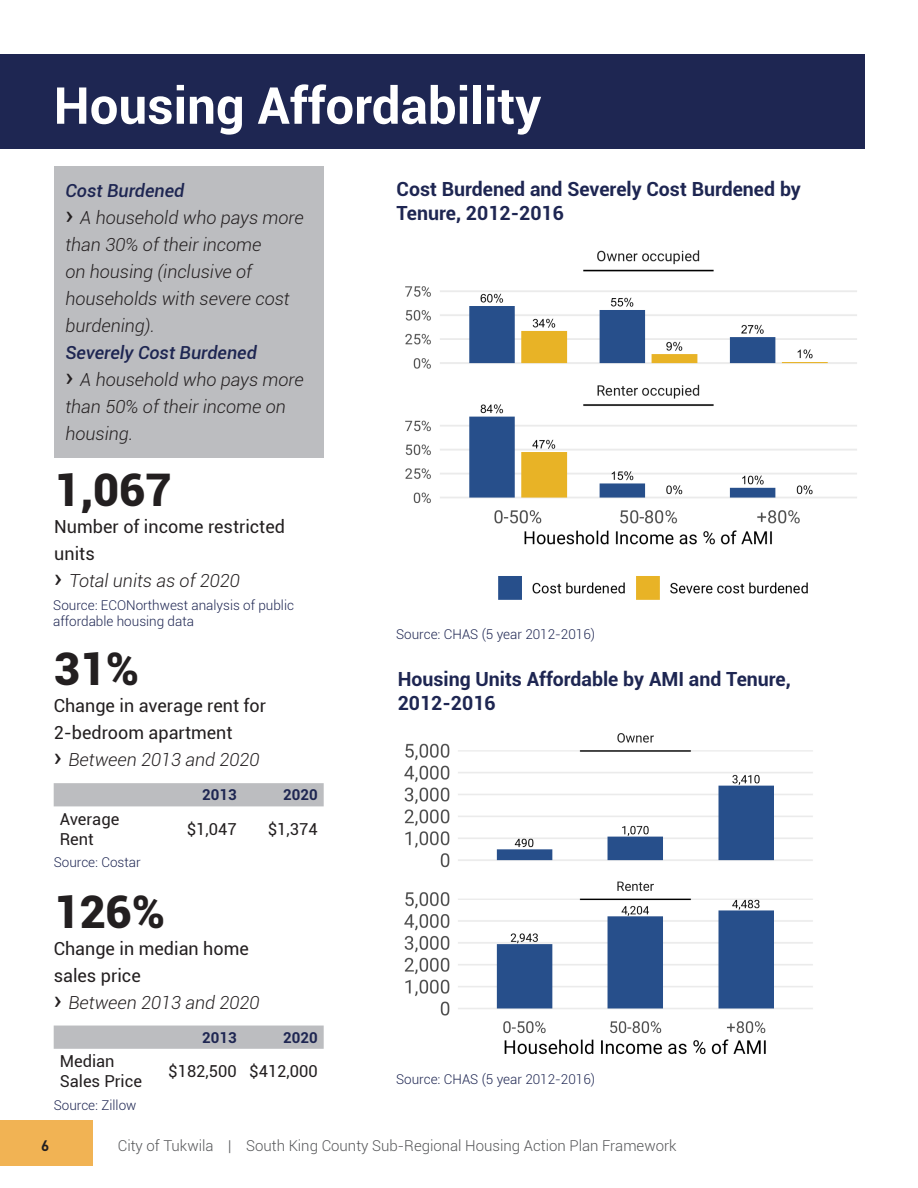
<style>
.page{position:relative;width:918px;height:1188px;background:#fff}
.page>*{position:absolute;margin:0;border:0;box-sizing:border-box;transform-origin:0 0}
.Heading_Title{font:700 51px "Roboto";color:#fff}
.Large_Number_Call_Ou{font:900 45px "Roboto";color:#231f20}
.Document_Header{font:700 19.5px "Roboto";color:#1e2652}
.Large_Number_Call_Ou-2{font:italic 300 18px/27px "Roboto";color:#231f20}
.Large_Number_Call_Ou-3{font:18px/27px "Roboto";color:#231f20}
.Large_Number_Call_Ou-4{font:italic 500 18px "Roboto";color:#1e2652}
.t1{font:16.5px/19.8px "Roboto";color:#231f20}
.t2{font:300 15px "Roboto";color:#57585a}
.t3{font:700 15px "Roboto";color:#1e2652}
.t4{font:700 15px "DIN Pro";color:#231f20}
.Document_Header-2{font:300 13.5px/16.2px "Roboto";color:#1e2652}
.s1{font-weight:400;font-style:normal;font-size:27px}
</style>
<div class="page">
<div style="left:0;top:1120px;width:93px;height:46px;background:#f1b354"></div>
<img style="left:405px;top:250px;width:452px;height:350px">
<img style="left:404px;top:733px;width:409px;height:322px">
<div style="left:54px;top:783px;width:270px;height:23px;background:#bcbdc0"></div>
<div style="left:54px;top:1026px;width:270px;height:23px;background:#bcbdc0"></div>
<div style="left:0;top:54px;width:864px;height:94px;background:#1e2652"></div>
<div style="left:54px;top:166px;width:270px;height:291px;background:#bcbdc0"></div>
<p class="Heading_Title" style="left:54px;top:70px;width:489px">Housing Affordability</p>
<p class="Large_Number_Call_Ou-4" style="left:65px;top:178px;width:120px">Cost Burdened</p>
<p class="Large_Number_Call_Ou-2" style="left:65px;top:203px;width:240px"><span class="s1">›</span> A household who pays more than 30% of their income<br>on housing (inclusive of households with severe cost burdening).</p>
<p class="Large_Number_Call_Ou-4" style="left:65px;top:340px;width:193px">Severely Cost Burdened</p>
<p class="Large_Number_Call_Ou-2" style="left:65px;top:365px;width:240px"><span class="s1">›</span> A household who pays more than 50% of their income on housing.</p>
<p class="Large_Number_Call_Ou" style="left:54px;top:458px;width:119px">1,067</p>
<p class="Large_Number_Call_Ou-3" style="left:54px;top:512px;width:232px">Number of income restricted units</p>
<p class="Large_Number_Call_Ou-2" style="left:54px;top:567px;width:187px"><span class="s1">›</span> Total units as of 2020</p>
<p class="Document_Header-2" style="left:53px;top:597px;width:242px">Source: ECONorthwest analysis of public affordable housing data</p>
<p class="Large_Number_Call_Ou" style="left:54px;top:637px;width:87px">31%</p>
<p class="Large_Number_Call_Ou-3" style="left:54px;top:692px;width:214px">Change in average rent for<br>2-bedroom apartment</p>
<p class="Large_Number_Call_Ou-2" style="left:54px;top:746px;width:207px"><span class="s1">›</span> Between 2013 and 2020</p>
<p class="t3" style="left:202px;top:785px;width:36px">2013</p>
<p class="t3" style="left:283px;top:785px;width:36px">2020</p>
<p class="t1" style="left:60px;top:808px;width:61px">Average<br>Rent</p>
<p class="t1" style="left:187px;top:818px;width:52px">$1,047</p>
<p class="t1" style="left:268px;top:818px;width:52px">$1,374</p>
<p class="Document_Header-2" style="left:54px;top:854px;width:88px">Source: Costar</p>
<p class="Large_Number_Call_Ou" style="left:54px;top:880px;width:113px">126%</p>
<p class="Large_Number_Call_Ou-3" style="left:54px;top:934px;width:197px">Change in median home sales price</p>
<p class="Large_Number_Call_Ou-2" style="left:54px;top:988px;width:207px"><span class="s1">›</span> Between 2013 and 2020</p>
<p class="t3" style="left:202px;top:1027px;width:36px">2013</p>
<p class="t3" style="left:283px;top:1027px;width:36px">2020</p>
<p class="t1" style="left:60px;top:1051px;width:84px">Median<br>Sales Price</p>
<p class="t1" style="left:168px;top:1061px;width:70px">$182,500</p>
<p class="t1" style="left:249px;top:1061px;width:70px">$412,000</p>
<p class="Document_Header-2" style="left:54px;top:1096px;width:84px">Source: Zillow</p>
<p class="Document_Header" style="left:397px;top:175px;width:406px">Cost Burdened and Severely Cost Burdened by</p>
<p class="Document_Header" style="left:397px;top:199px;width:169px">Tenure, 2012-2016</p>
<p class="Document_Header-2" style="left:396px;top:626px;width:201px">Source: CHAS (5 year 2012-2016)</p>
<p class="Document_Header" style="left:398px;top:666px;width:395px">Housing Units Affordable by AMI and Tenure,</p>
<p class="Document_Header" style="left:398px;top:689px;width:100px">2012-2016</p>
<p class="Document_Header-2" style="left:396px;top:1071px;width:201px">Source: CHAS (5 year 2012-2016)</p>
<p class="t4" style="left:41px;top:1136px;width:10px">6</p>
<p class="t2" style="left:118px;top:1136px;width:560px">City of Tukwila | South King County Sub-Regional Housing Action Plan Framework</p>
</div>
